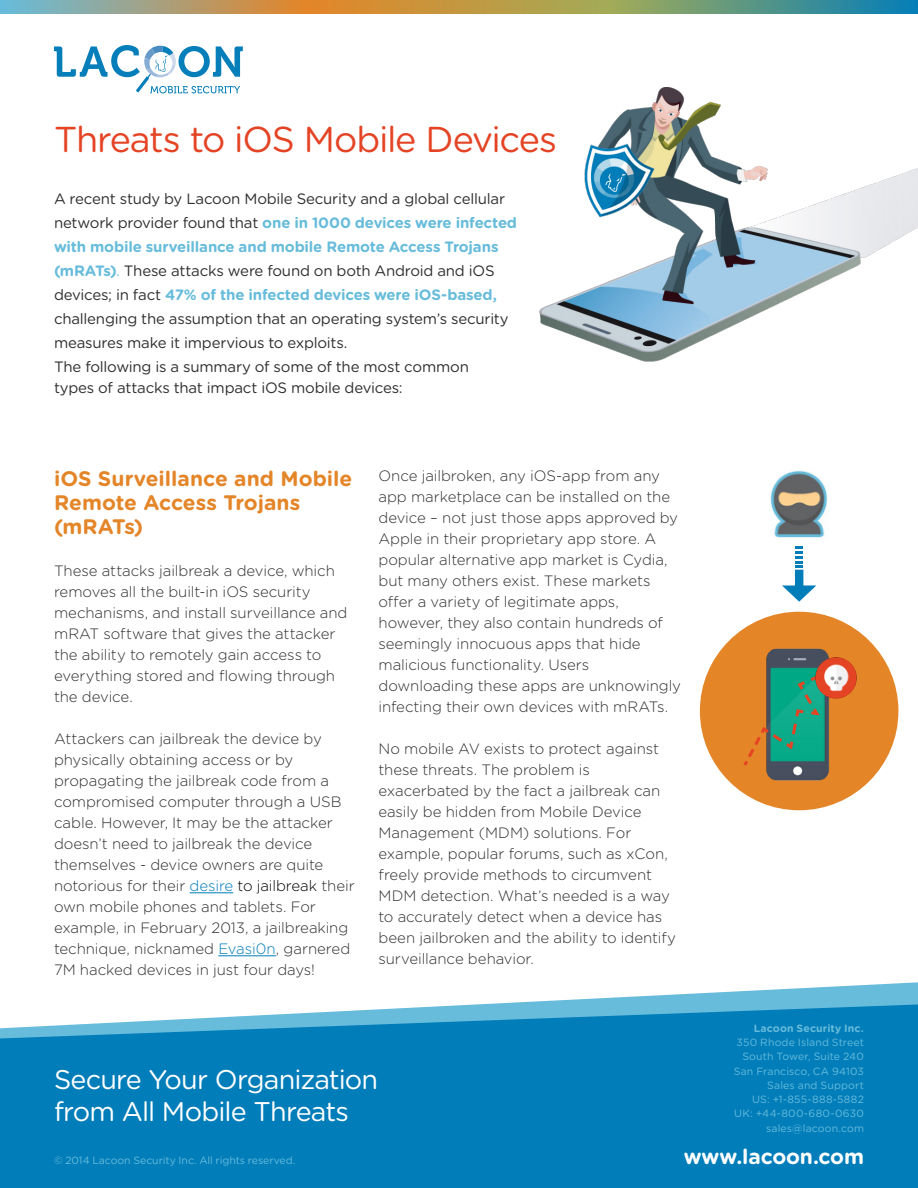
<style>
.page{position:relative;width:918px;height:1188px;background:#fff}
.page>*{position:absolute;margin:0;border:0;box-sizing:border-box;transform-origin:0 0}
.t1{font:36px "Gotham Rounded";letter-spacing:-.035em;color:#e44324}
.t2{font:27px/31.5px "Gotham Rounded";letter-spacing:-.03em;color:#fff}
.t3{font:700 21px/24px "Gotham Rounded";color:#e48528}
.t4{font:700 21px "Gotham Rounded";letter-spacing:-.01em;color:#fff}
.t5{font:300 15px/21px "Gotham Rounded";letter-spacing:-.005em;color:#2f2f2f}
.t6{font:15px/24px "Gotham Rounded";letter-spacing:-.015em;color:#2f2f2f}
.t7{font:10.5px/14.2px "Gotham Rounded";letter-spacing:.01em;color:#67bcdb;text-align:right}
.t8{font:700 10.5px "Gotham Rounded";letter-spacing:.015em;color:#67bcdb}
.s1{font-weight:700;color:#67bcdb}
.s2{color:#67bcdb}
.s3{color:#017dba}
.s4{color:#000}
</style>
<div class="page">
<svg style="left:0;top:0;width:918px;height:14px;background:#93996e"></svg>
<svg style="left:487px;top:982px;width:431px;height:22px"></svg>
<svg style="left:0;top:1004px;width:918px;height:184px;background:#1085be"></svg>
<svg style="left:54px;top:45px;width:189px;height:48px"></svg>
<div style="left:700px;top:612px;width:198px;height:198px;background:#e48528;border-radius:50%"></div>
<hr style="left:190px;top:892px;width:43px;height:1px;background:#017dba">
<hr style="left:218px;top:955px;width:58px;height:1px;background:#017dba">
<img style="left:766px;top:648px;width:64px;height:133px">
<img style="left:539px;top:88px;width:379px;height:274px">
<img style="left:770px;top:470px;width:58px;height:68px">
<svg style="left:782px;top:547px;width:34px;height:55px"></svg>
<svg style="left:743px;top:666px;width:87px;height:103px"></svg>
<img style="left:812px;top:654px;width:45px;height:48px">
<h1 class="t1" style="left:54px;top:114px;width:504px">Threats to iOS Mobile Devices</h1>
<p class="t6" style="left:54px;top:186px;width:465px">A recent study by Lacoon Mobile Security and a global cellular network provider found that <span class="s1">one in 1000 devices were infected with mobile surveillance and mobile Remote Access Trojans (mRATs)</span><span class="s2">.</span> These attacks were found on both Android and iOS devices; in fact <span class="s1">47% of the infected devices were iOS-based, </span>challenging the assumption that an operating system’s security measures make it impervious to exploits.</p>
<p class="t6" style="left:54px;top:356px;width:417px;line-height:21px">The following is a summary of some of the most common types of attacks that impact iOS mobile devices:</p>
<h3 class="t3" style="left:54px;top:466px;width:300px">iOS Surveillance and Mobile<br>Remote Access Trojans (mRATs)</h3>
<p class="t5" style="left:54px;top:560px;width:295px">These attacks jailbreak a device, which removes all the built-in iOS security mechanisms, and install surveillance and mRAT software that gives the attacker the ability to remotely gain access to everything stored and flowing through the device.</p>
<p class="t5" style="left:54px;top:728px;width:302px">Attackers can jailbreak the device by physically obtaining access or by propagating the jailbreak code from a compromised computer through a USB cable. However, It may be the attacker doesn’t need to jailbreak the device themselves - device owners are quite notorious for their <span class="s3">desire</span> <span class="s4">to jailbreak</span> their own mobile phones and tablets. For example, in February 2013, a jailbreaking technique, nicknamed <span class="s3">Evasi0n</span>, garnered 7M hacked devices in just four days!</p>
<p class="t5" style="left:379px;top:465px;width:304px">Once jailbroken, any iOS-app from any app marketplace can be installed on the device – not just those apps approved by Apple in their proprietary app store. A popular alternative app market is Cydia, but many others exist. These markets offer a variety of legitimate apps, however, they also contain hundreds of seemingly innocuous apps that hide malicious functionality. Users downloading these apps are unknowingly infecting their own devices with mRATs.</p>
<p class="t5" style="left:379px;top:738px;width:299px">No mobile AV exists to protect against these threats. The problem is exacerbated by the fact a jailbreak can easily be hidden from Mobile Device Management (MDM) solutions. For example, popular forums, such as xCon, freely provide methods to circumvent MDM detection. What’s needed is a way to accurately detect when a device has been jailbroken and the ability to identify surveillance behavior.</p>
<p class="t8" style="left:754px;top:1021px;width:112px">Lacoon Security Inc.</p>
<p class="t7" style="left:734px;top:1035px;width:132px">350 Rhode Island Street<br>South Tower, Suite 240<br>San Francisco, CA 94103<br>Sales and Support<br>US: +1-855-888-5882<br>UK: +44-800-680-0630 sales@lacoon.com</p>
<h2 class="t2" style="left:54px;top:1062px;width:326px">Secure Your Organization from All Mobile Threats</h2>
<p class="t7" style="left:54px;top:1153px;width:243px">© 2014 Lacoon Security Inc. All rights reserved.</p>
<h3 class="t4" style="left:684px;top:1141px;width:182px">www.lacoon.com</h3>
</div>
